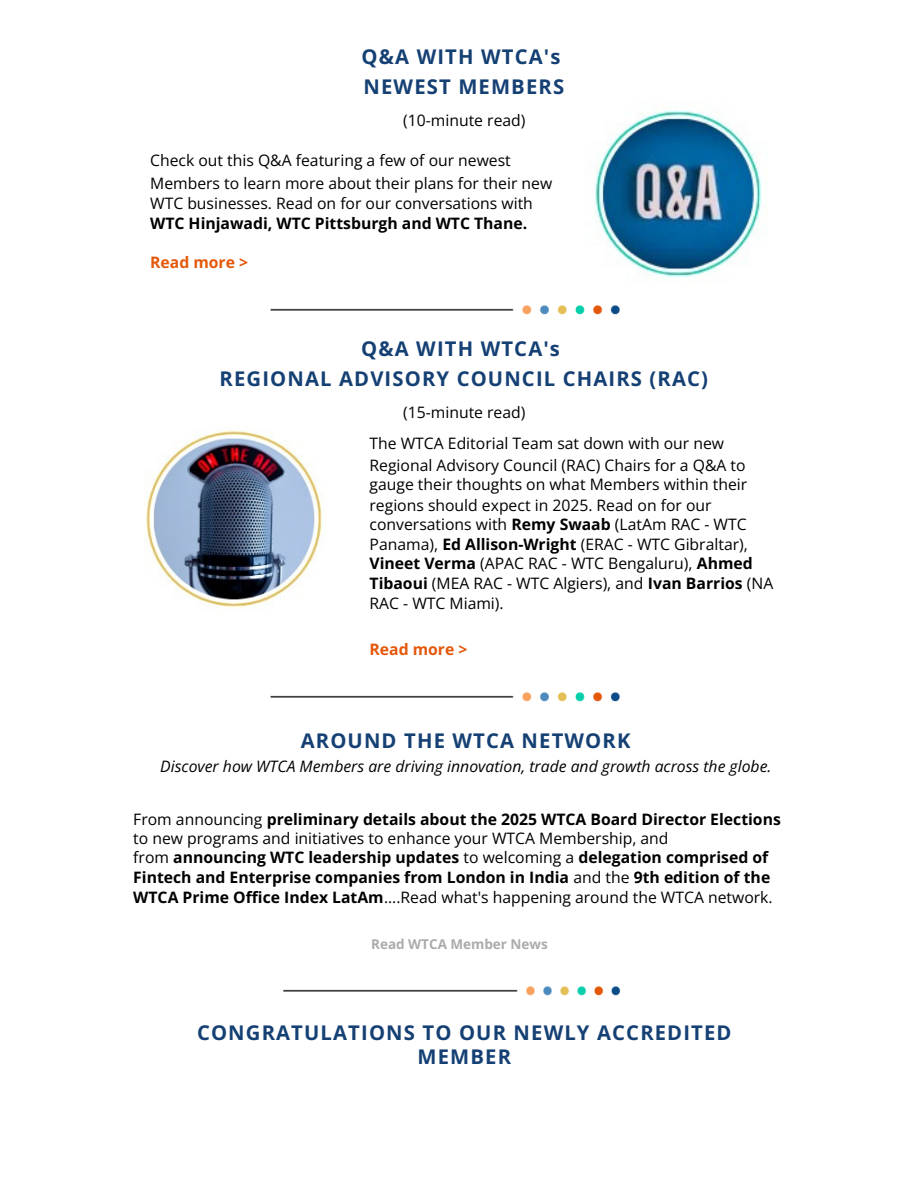
<style>
.page{position:relative;width:918px;height:1188px;background:#fff}
.page>*{position:absolute;margin:0;border:0;box-sizing:border-box;transform-origin:0 0}
.t1{font:700 20.25px/30.3px "Open Sans";letter-spacing:.055em;color:#154074;text-align:center}
.t2{font:15.75px/19.6px "Open Sans";color:#000}
.t3{font:700 15.75px/19.4px "Open Sans";color:#000}
.t4{font:italic 15.75px "Open Sans";color:#000}
.t5{font:700 15.75px "Open Sans";color:#e4580a}
.t6{font:700 13.5px "Open Sans";color:#ababab}
.s1{font-weight:700}
.s2{font-weight:400}
</style>
<div class="page">
<img style="left:594px;top:110px;width:168px;height:168px">
<img style="left:270px;top:305px;width:350px;height:10px">
<img style="left:146px;top:426px;width:176px;height:186px">
<img style="left:270px;top:692px;width:350px;height:10px">
<img style="left:283px;top:986px;width:338px;height:10px">
<p class="t1" style="left:362px;top:40px;width:200px">Q&amp;A WITH WTCA's</p>
<h2 class="t1" style="left:364px;top:71px;width:202px">NEWEST MEMBERS</h2>
<h2 class="t2" style="left:403px;top:110px;width:124px">(10-minute read)</h2>
<h3 class="t2" style="left:150px;top:148px;width:404px;line-height:23.7px">Check out this Q&amp;A featuring a few of our newest<br>Members to learn more about their plans for their new</h3>
<h3 class="t2" style="left:150px;top:192px;width:384px;line-height:20.2px">WTC businesses. Read on for our conversations with<br><span class="s1">WTC Hinjawadi, WTC Pittsburgh and WTC Thane.</span></h3>
<p class="t5" style="left:150px;top:251px;width:99px">Read more &gt;</p>
<h5 class="t1" style="left:220px;top:333px;width:490px">Q&amp;A WITH WTCA's<br>REGIONAL ADVISORY COUNCIL CHAIRS (RAC)</h5>
<h5 class="t2" style="left:403px;top:402px;width:124px">(15-minute read)</h5>
<p class="t2" style="left:370px;top:431px;width:378px;line-height:22.5px">The WTCA Editorial Team sat down with our new<br>Regional Advisory Council (RAC) Chairs for a Q&amp;A to</p>
<p class="t2" style="left:370px;top:475px;width:405px">gauge their thoughts on what Members within their regions should expect in 2025. Read on for our conversations with <span class="s1">Remy Swaab</span> (LatAm RAC - WTC Panama), <span class="s1">Ed Allison-Wright</span> (ERAC - WTC Gibraltar), <span class="s1">Vineet Verma</span> (APAC RAC - WTC Bengaluru), <span class="s1">Ahmed Tibaoui</span> (MEA RAC - WTC Algiers), and <span class="s1">Ivan Barrios</span> (NA RAC - WTC Miami).</p>
<p class="t5" style="left:370px;top:638px;width:99px">Read more &gt;</p>
<h5 class="t1" style="left:301px;top:725px;width:331px">AROUND THE WTCA NETWORK</h5>
<h5 class="t4" style="left:160px;top:755px;width:613px">Discover how WTCA Members are driving innovation, trade and growth across the globe.</h5>
<h5 class="t3" style="left:133px;top:809px;width:649px"><span class="s2">From announcing</span> preliminary details about the 2025 WTCA Board Director Elections <span class="s2">to new programs and initiatives to enhance your WTCA Membership, and<br>from</span> announcing WTC leadership updates <span class="s2">to welcoming a</span> delegation comprised of Fintech and Enterprise companies from London in India <span class="s2">and the</span> 9th edition of the WTCA Prime Office Index LatAm<span class="s2">....Read what's happening around the WTCA network.</span></h5>
<h4 class="t6" style="left:371px;top:935px;width:178px">Read WTCA Member News</h4>
<h4 class="t1" style="left:197px;top:1021px;width:536px;line-height:23.7px">CONGRATULATIONS TO OUR NEWLY ACCREDITED<br>MEMBER</h4>
</div>
